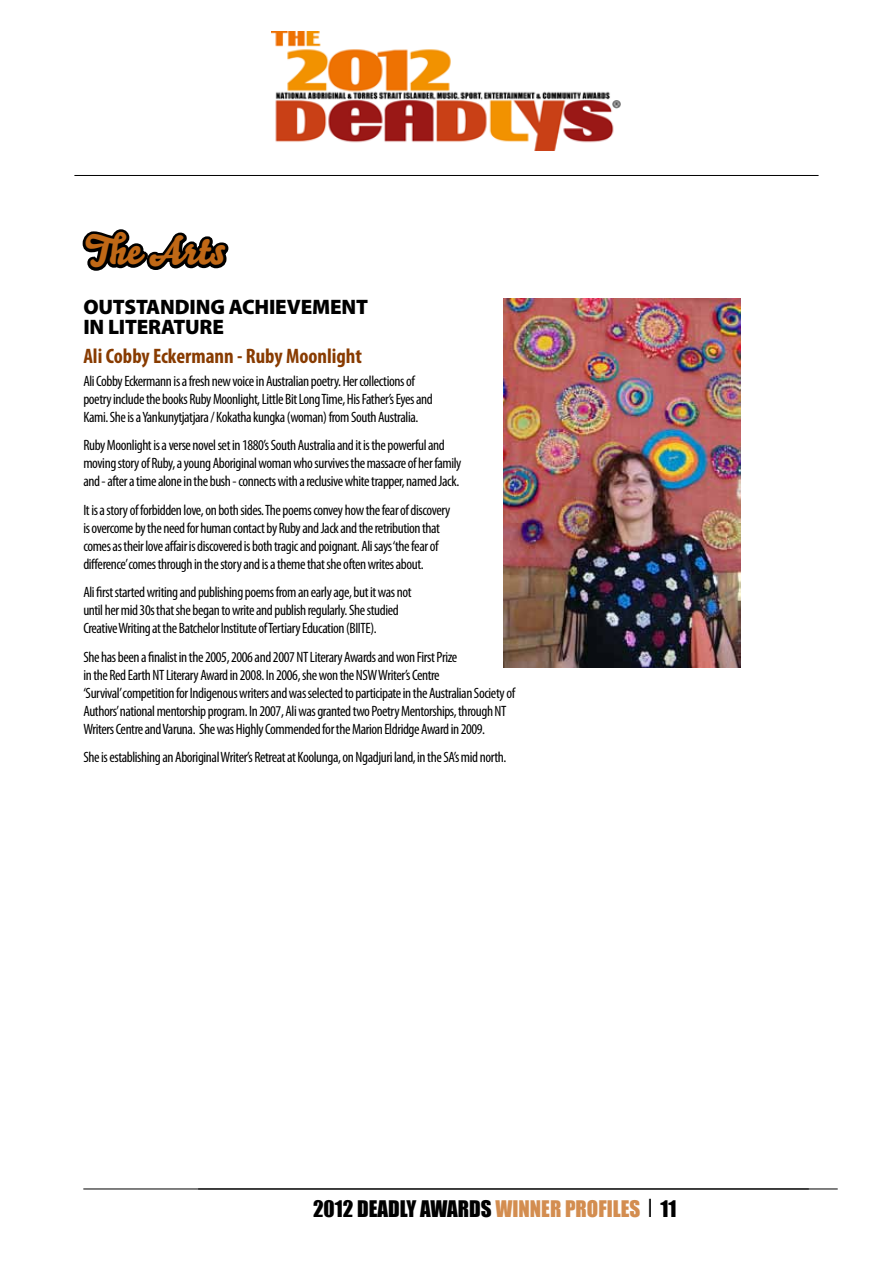
<style>
.page{position:relative;width:893px;height:1263px;background:#fff}
.page>*{position:absolute;margin:0;border:0;box-sizing:border-box;transform-origin:0 0}
.t1{font:39px "Bello Pro";color:#c06816}
.t2{font:900 21px/19.5px "Myriad Pro";letter-spacing:-.01em;color:#000}
.t3{font:21px "Impact";color:#d38d50}
.t4{font:21px "Impact";color:#000}
.t5{font:700 condensed 21px "Myriad Pro";color:#883b00}
.t6{font:condensed 15px/18px "Myriad Pro";letter-spacing:-.025em;color:#000}
.s1{font-family:"Myriad Pro";font-size:27px;color:#000}
.s2{color:#000}
</style>
<div class="page">
<hr style="left:74px;top:175px;width:745px;height:1px;background:#000">
<hr style="left:83px;top:1188px;width:755px;height:1px;background:#000">
<svg style="left:82px;top:229px;width:147px;height:42px"></svg>
<img style="left:503px;top:298px;width:238px;height:370px">
<img style="left:272px;top:31px;width:349px;height:120px">
<h1 class="t1" style="left:85px;top:223px;width:141px">The Arts</h1>
<h2 class="t2" style="left:83px;top:296px;width:286px">OUTSTANDING ACHIEVEMENT<br>IN LITERATURE</h2>
<h2 class="t5" style="left:83px;top:343px;width:280px">Ali Cobby Eckermann - Ruby Moonlight</h2>
<p class="t6" style="left:83px;top:372px;width:351px">Ali Cobby Eckermann is a fresh new voice in Australian poetry. Her collections of poetry include the books Ruby Moonlight, Little Bit Long Time, His Father’s Eyes and<br>Kami. She is a Yankunytjatjara / Kokatha kungka (woman) from South Australia.</p>
<p class="t6" style="left:83px;top:436px;width:380px">Ruby Moonlight is a verse novel set in 1880’s South Australia and it is the powerful and moving story of Ruby, a young Aboriginal woman who survives the massacre of her family and - after a time alone in the bush - connects with a reclusive white trapper, named Jack.</p>
<p class="t6" style="left:83px;top:501px;width:369px">It is a story of forbidden love, on both sides. The poems convey how the fear of discovery is overcome by the need for human contact by Ruby and Jack and the retribution that comes as their love affair is discovered is both tragic and poignant. Ali says ‘the fear of difference’comes through in the story and is a theme that she often writes about.</p>
<p class="t6" style="left:83px;top:583px;width:330px">Ali first started writing and publishing poems from an early age, but it was not until her mid 30s that she began to write and publish regularly. She studied<br>Creative Writing at the Batchelor Institute of Tertiary Education (BIITE).</p>
<p class="t6" style="left:83px;top:648px;width:433px">She has been a finalist in the 2005, 2006 and 2007 NT Literary Awards and won First Prize<br>in the Red Earth NT Literary Award in 2008. In 2006, she won the NSW Writer’s Centre ‘Survival’competition for Indigenous writers and was selected to participate in the Australian Society of Authors’national mentorship program. In 2007, Ali was granted two Poetry Mentorships, through NT Writers Centre and Varuna. She was Highly Commended for the Marion Eldridge Award in 2009.</p>
<p class="t6" style="left:83px;top:748px;width:425px">She is establishing an Aboriginal Writer’s Retreat at Koolunga, on Ngadjuri land, in the SA’s mid north.</p>
<h2 class="t4" style="left:313px;top:1192px;width:67px">2012 DEADLY</h2>
<h2 class="t4" style="left:420px;top:1192px;width:24px">AWARDS</h2>
<h2 class="t3" style="left:495px;top:1192px;width:182px">WINNER PROFILES <span class="s1">I</span> <span class="s2">11</span></h2>
<h2 class="t4" style="left:314px;top:1195px;width:67px">2012 DEADLY</h2>
<h2 class="t4" style="left:421px;top:1195px;width:24px">AWARDS</h2>
<h2 class="t3" style="left:496px;top:1195px;width:182px">WINNER PROFILES <span class="s2">11</span></h2>
</div>
